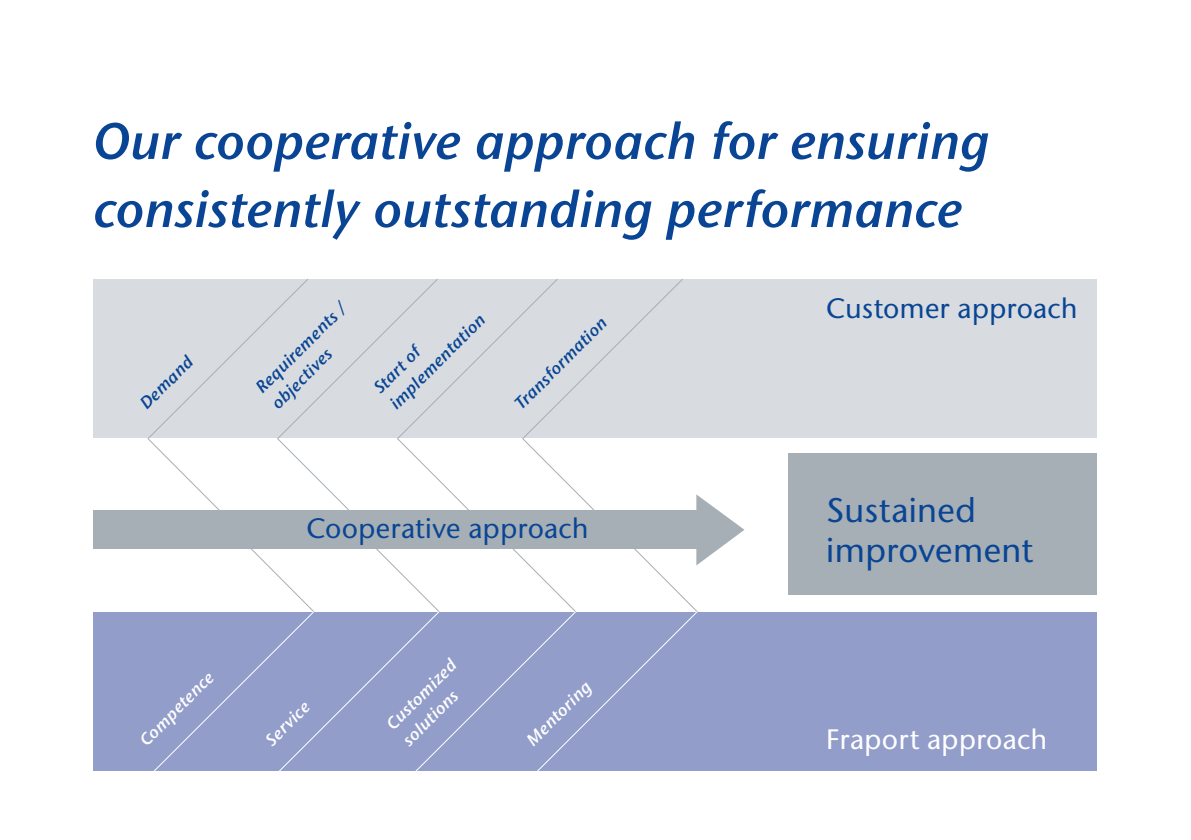
<style>
.page{position:relative;width:1191px;height:840px;background:#fff}
.page>*{position:absolute;margin:0;border:0;box-sizing:border-box;transform-origin:0 0}
.t1{font:italic 600 51px/68px "Stone Sans ITC Std";letter-spacing:.005em;color:#094594}
.t2{font:500 34px/40px "Stone Sans ITC Std";letter-spacing:.005em;color:#094594}
.t3{font:500 28px "Stone Sans ITC Std";letter-spacing:.005em;color:#094594}
.t4{font:500 28px "Stone Sans ITC Std";letter-spacing:.005em;color:#fff}
.t5{font:italic 600 17px/22.6px "Stone Sans ITC Std";color:#094594}
.t6{font:italic 600 17px/22.6px "Stone Sans ITC Std";color:#fff}
</style>
<div class="page">
<div style="left:94px;top:279px;width:1003px;height:158px;background:#d8dce0"></div>
<div style="left:788px;top:453px;width:309px;height:141px;background:#a6afb5"></div>
<div style="left:94px;top:612px;width:1003px;height:159px;background:#939dca"></div>
<div style="left:94px;top:510px;width:604px;height:38px;background:#a6afb5"></div>
<svg style="left:146px;top:279px;width:598px;height:492px"></svg>
<p class="t1" style="left:93px;top:107px;width:897px">Our cooperative approach for ensuring consistently outstanding performance</p>
<p class="t5" style="left:135px;top:398px;width:69px;rotate:-45deg">Demand</p>
<p class="t6" style="left:135px;top:734px;width:98px;rotate:-45deg">Competence</p>
<p class="t5" style="left:250px;top:382px;width:122px;rotate:-45deg">Requirements / objectives</p>
<p class="t3" style="left:826px;top:291px;width:253px">Customer approach</p>
<p class="t5" style="left:368px;top:382px;width:128px;rotate:-45deg">Start of implementation</p>
<p class="t5" style="left:509px;top:398px;width:123px;rotate:-45deg">Transformation</p>
<p class="t3" style="left:306px;top:511px;width:283px">Cooperative approach</p>
<p class="t6" style="left:260px;top:734px;width:56px;rotate:-45deg">Service</p>
<p class="t6" style="left:381px;top:718px;width:92px;rotate:-45deg">Customized solutions</p>
<p class="t6" style="left:521px;top:734px;width:84px;rotate:-45deg">Mentoring</p>
<p class="t2" style="left:826px;top:489px;width:208px">Sustained improvement</p>
<p class="t4" style="left:826px;top:721px;width:222px">Fraport approach</p>
</div>
